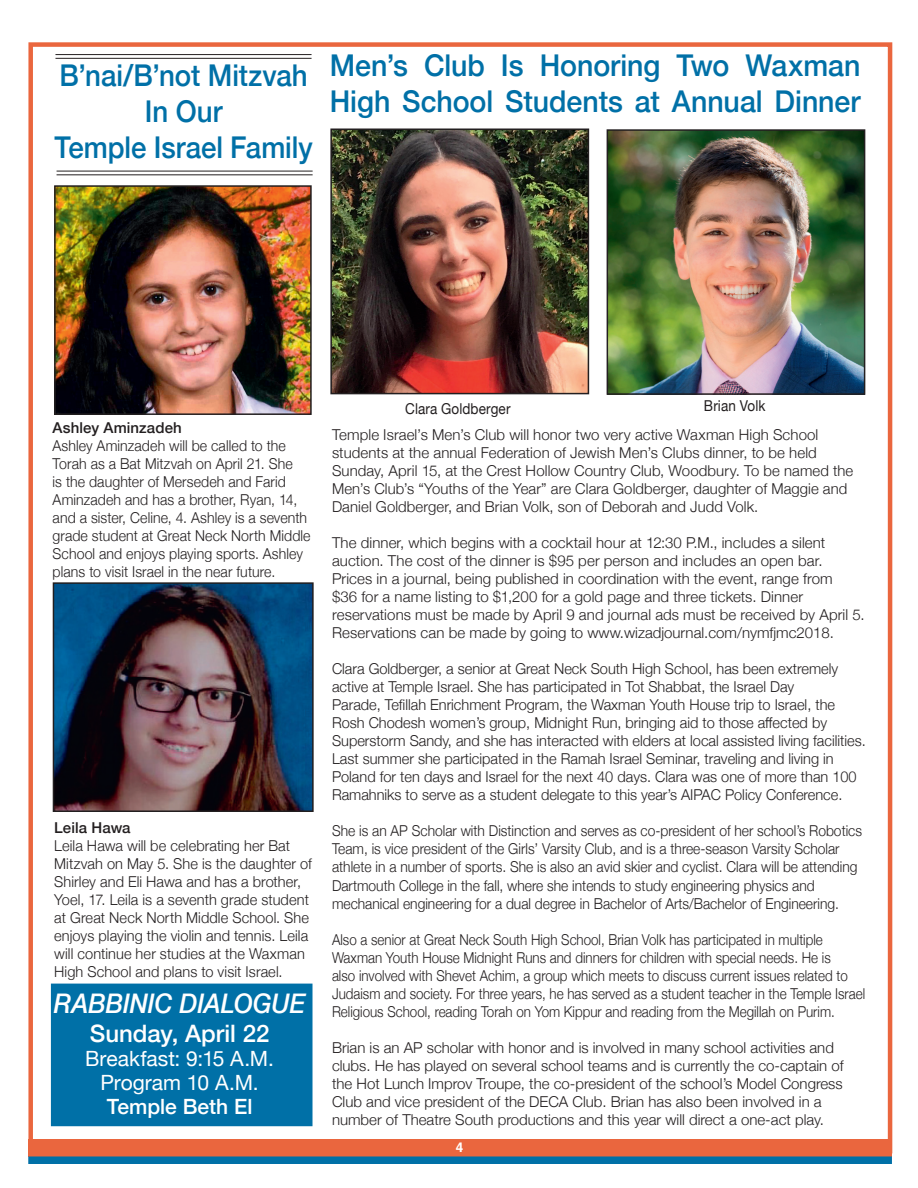
<style>
.page{position:relative;width:918px;height:1188px;background:#fff}
.page>*{position:absolute;margin:0;border:0;box-sizing:border-box;transform-origin:0 0}
.Copy{font:500 30px/36px "Helvetica Neue";color:#0070a7;scale:.95 1}
.Copy-2{font:500 30px "Helvetica Neue";color:#0070a7;scale:.92 1}
.Copy-3{font:italic 500 27px "Helvetica Neue";letter-spacing:-.005em;color:#fff;scale:.92 1}
.Copy-4{font:500 24px "Helvetica Neue";color:#fff}
.Copy-5{font:21px "Helvetica Neue";color:#fff}
.Copy-6{font:500 21px "Helvetica Neue";color:#fff}
.t1{font:300 15px/18px "Helvetica Neue";color:#231f20}
.t2{font:300 15px/18px "Helvetica Neue";color:#231f20;scale:.92 1}
.t3{font:300 15px/18px "Helvetica Neue";color:#231f20;scale:.89 1}
.t4{font:300 15px/18px "Helvetica Neue";color:#231f20;scale:.94 1}
.t5{font:500 15px "Helvetica Neue";letter-spacing:.01em;color:#231f20}
.Copy-7{font:15px "Helvetica Neue";letter-spacing:.01em;color:#231f20;scale:.9 1}
.Copy-8{font:700 13.5px "Helvetica";color:#fff}
</style>
<div class="page">
<div style="left:28px;top:1138px;width:863px;height:18px;background:#ea663e"></div>
<div style="left:51px;top:983px;width:261px;height:143px;background:#0070a7;border:2px solid #0070a7"></div>
<img style="left:57px;top:188px;width:251px;height:224px">
<div style="left:54px;top:185px;width:257px;height:230px;border:2px solid #231f20"></div>
<img style="left:56px;top:585px;width:254px;height:223px">
<div style="left:53px;top:582px;width:260px;height:229px;border:2px solid #231f20"></div>
<img style="left:333px;top:131px;width:253px;height:260px">
<div style="left:330px;top:128px;width:259px;height:266px;border:2px solid #231f20"></div>
<div style="left:28px;top:42px;width:864px;height:1111px;border:4px solid #ea663e"></div>
<img style="left:609px;top:132px;width:253px;height:260px">
<div style="left:606px;top:129px;width:259px;height:266px;border:2px solid #231f20"></div>
<div style="left:28px;top:1156px;width:863px;height:7px;background:#0070a7"></div>
<hr style="left:57px;top:171px;width:255px;height:1px;background:#231f20">
<hr style="left:57px;top:174px;width:255px;height:1px;background:#231f20">
<hr style="left:55px;top:54px;width:256px;height:1px;background:#231f20">
<hr style="left:55px;top:58px;width:256px;height:1px;background:#231f20">
<p class="Copy-2" style="left:60px;top:52px;width:271px">B’nai/B’not Mitzvah</p>
<p class="Copy-2" style="left:145px;top:88px;width:86px">In Our</p>
<p class="Copy-2" style="left:54px;top:124px;width:282px">Temple Israel Family</p>
<p class="Copy" style="left:330px;top:45px;width:560px">Men’s Club Is Honoring Two Waxman<br>High School Students at Annual Dinner</p>
<p class="t5" style="left:53px;top:416px;width:131px">Ashley Aminzadeh</p>
<p class="t4" style="left:53px;top:436px;width:276px">Ashley Aminzadeh will be called to the Torah as a Bat Mitzvah on April 21. She<br>is the daughter of Mersedeh and Farid Aminzadeh and has a brother, Ryan, 14, and a sister, Celine, 4. Ashley is a seventh grade student at Great Neck North Middle School and enjoys playing sports. Ashley plans to visit Israel in the near future.</p>
<p class="t5" style="left:54px;top:815px;width:78px">Leila Hawa</p>
<p class="t1" style="left:54px;top:835px;width:259px">Leila Hawa will be celebrating her Bat Mitzvah on May 5. She is the daughter of Shirley and Eli Hawa and has a brother, Yoel, 17. Leila is a seventh grade student at Great Neck North Middle School. She enjoys playing the violin and tennis. Leila will continue her studies at the Waxman High School and plans to visit Israel.</p>
<p class="Copy-3" style="left:54px;top:980px;width:275px">RABBINIC DIALOGUE</p>
<p class="Copy-4" style="left:90px;top:1013px;width:181px">Sunday, April 22</p>
<p class="Copy-5" style="left:85px;top:1043px;width:190px">Breakfast: 9:15 A.M.</p>
<p class="Copy-5" style="left:100px;top:1067px;width:160px">Program 10 A.M.</p>
<p class="Copy-6" style="left:107px;top:1089px;width:147px">Temple Beth El</p>
<p class="Copy-7" style="left:405px;top:397px;width:118px">Clara Goldberger</p>
<p class="Copy-7" style="left:703px;top:394px;width:70px">Brian Volk</p>
<p class="t1" style="left:332px;top:425px;width:522px">Temple Israel’s Men’s Club will honor two very active Waxman High School students at the annual Federation of Jewish Men’s Clubs dinner, to be held Sunday, April 15, at the Crest Hollow Country Club, Woodbury. To be named the Men’s Club’s “Youths of the Year” are Clara Goldberger, daughter of Maggie and Daniel Goldberger, and Brian Volk, son of Deborah and Judd Volk.</p>
<p class="t1" style="left:332px;top:533px;width:534px">The dinner, which begins with a cocktail hour at 12:30 P.M., includes a silent auction. The cost of the dinner is $95 per person and includes an open bar.<br>Prices in a journal, being published in coordination with the event, range from<br>$36 for a name listing to $1,200 for a gold page and three tickets. Dinner reservations must be made by April 9 and journal ads must be received by April 5.<br>Reservations can be made by going to www.wizadjournal.com/nymfjmc2018.</p>
<p class="t1" style="left:332px;top:659px;width:535px">Clara Goldberger, a senior at Great Neck South High School, has been extremely active at Temple Israel. She has participated in Tot Shabbat, the Israel Day<br>Parade, Tefillah Enrichment Program, the Waxman Youth House trip to Israel, the Rosh Chodesh women’s group, Midnight Run, bringing aid to those affected by Superstorm Sandy, and she has interacted with elders at local assisted living facilities.<br>Last summer she participated in the Ramah Israel Seminar, traveling and living in Poland for ten days and Israel for the next 40 days. Clara was one of more than 100<br>Ramahniks to serve as a student delegate to this year’s AIPAC Policy Conference.</p>
<p class="t2" style="left:332px;top:821px;width:577px">She is an AP Scholar with Distinction and serves as co-president of her school’s Robotics Team, is vice president of the Girls’ Varsity Club, and is a three-season Varsity Scholar athlete in a number of sports. She is also an avid skier and cyclist. Clara will be attending Dartmouth College in the fall, where she intends to study engineering physics and mechanical engineering for a dual degree in Bachelor of Arts/Bachelor of Engineering.</p>
<p class="t3" style="left:332px;top:929px;width:600px">Also a senior at Great Neck South High School, Brian Volk has participated in multiple Waxman Youth House Midnight Runs and dinners for children with special needs. He is<br>also involved with Shevet Achim, a group which meets to discuss current issues related to Judaism and society. For three years, he has served as a student teacher in the Temple Israel Religious School, reading Torah on Yom Kippur and reading from the Megillah on Purim.</p>
<p class="t1" style="left:332px;top:1037px;width:513px">Brian is an AP scholar with honor and is involved in many school activities and clubs. He has played on several school teams and is currently the co-captain of the Hot Lunch Improv Troupe, the co-president of the school’s Model Congress Club and vice president of the DECA Club. Brian has also been involved in a number of Theatre South productions and this year will direct a one-act play.</p>
<p class="Copy-8" style="left:455px;top:1136px;width:9px">4</p>
</div>
